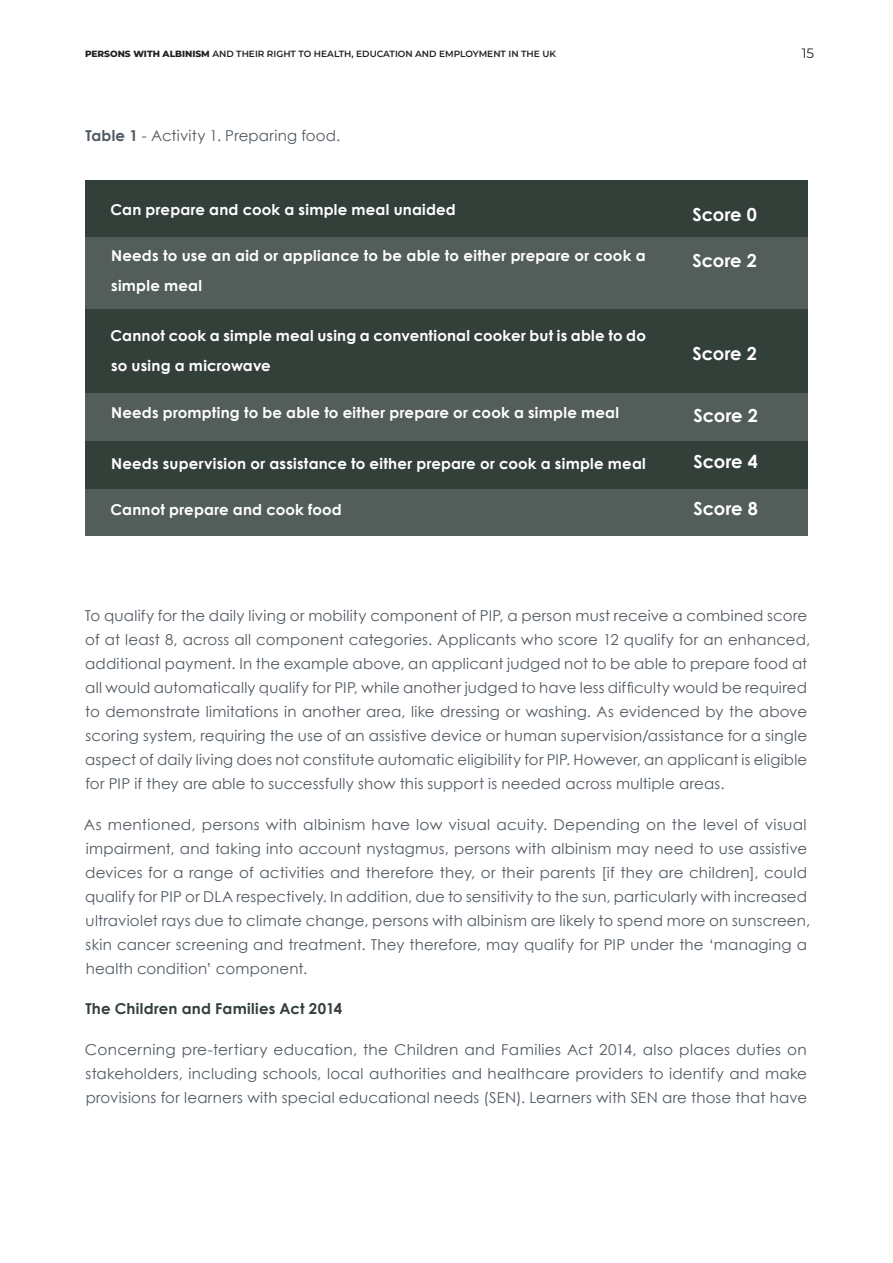
<style>
.page{position:relative;width:893px;height:1263px;background:#fff}
.page>*{position:absolute;margin:0;border:0;box-sizing:border-box;transform-origin:0 0}
._11__Body_A_-_L{font:700 18px "Century Gothic";letter-spacing:-.01em;color:#fff}
._11__Body_A_-_L-2{font:15px/24px "Century Gothic";letter-spacing:.01em;color:#505962}
._11__Body_A_-_L-3{font:700 15px/30px "Century Gothic";letter-spacing:.015em;color:#fff}
._11__Body_A_-_L-4{font:700 15px "Century Gothic";letter-spacing:.015em;color:#333f39}
.t1{font:13.5px "Montserrat";color:#231f20}
.t2{font:600 9px "Montserrat";color:#231f20}
.s1{font-weight:800}
.s2{font-weight:700}
</style>
<div class="page">
<div style="left:85px;top:181px;width:723px;height:355px;background:#333f39"></div>
<div style="left:85px;top:237px;width:723px;height:72px;background:#535d59"></div>
<div style="left:85px;top:393px;width:723px;height:48px;background:#535d59"></div>
<div style="left:85px;top:490px;width:723px;height:46px;background:#535d59"></div>
<p class="t2" style="left:85px;top:47px;width:472px"><span class="s1">PERSONS WITH ALBINISM</span> AND THEIR RIGHT TO HEALTH, EDUCATION AND EMPLOYMENT IN THE UK</p>
<p class="t1" style="left:802px;top:44px;width:14px">15</p>
<p class="_11__Body_A_-_L-2" style="left:85px;top:123px;width:256px"><span class="s2">Table 1</span> - Activity 1. Preparing food.</p>
<p class="_11__Body_A_-_L-3" style="left:111px;top:194px;width:347px">Can prepare and cook a simple meal unaided</p>
<p class="_11__Body_A_-_L-3" style="left:111px;top:241px;width:536px">Needs to use an aid or appliance to be able to either prepare or cook a simple meal</p>
<p class="_11__Body_A_-_L-3" style="left:111px;top:321px;width:537px">Cannot cook a simple meal using a conventional cooker but is able to do so using a microwave</p>
<p class="_11__Body_A_-_L-3" style="left:111px;top:397px;width:509px">Needs prompting to be able to either prepare or cook a simple meal</p>
<p class="_11__Body_A_-_L-3" style="left:111px;top:448px;width:536px">Needs supervision or assistance to either prepare or cook a simple meal</p>
<p class="_11__Body_A_-_L-3" style="left:111px;top:495px;width:233px">Cannot prepare and cook food</p>
<p class="_11__Body_A_-_L" style="left:692px;top:203px;width:66px">Score 0</p>
<p class="_11__Body_A_-_L" style="left:692px;top:249px;width:66px">Score 2</p>
<p class="_11__Body_A_-_L" style="left:692px;top:342px;width:66px">Score 2</p>
<p class="_11__Body_A_-_L" style="left:693px;top:404px;width:66px">Score 2</p>
<p class="_11__Body_A_-_L" style="left:693px;top:450px;width:66px">Score 4</p>
<p class="_11__Body_A_-_L" style="left:693px;top:497px;width:66px">Score 8</p>
<p class="_11__Body_A_-_L-2" style="left:85px;top:603px;width:727px">To qualify for the daily living or mobility component of PIP, a person must receive a combined score of at least 8, across all component categories. Applicants who score 12 qualify for an enhanced, additional payment. In the example above, an applicant judged not to be able to prepare food at all would automatically qualify for PIP, while another judged to have less difficulty would be required to demonstrate limitations in another area, like dressing or washing. As evidenced by the above scoring system, requiring the use of an assistive device or human supervision/assistance for a single aspect of daily living does not constitute automatic eligibility for PIP. However, an applicant is eligible for PIP if they are able to successfully show this support is needed across multiple areas.</p>
<p class="_11__Body_A_-_L-2" style="left:84px;top:812px;width:728px">As mentioned, persons with albinism have low visual acuity. Depending on the level of visual impairment, and taking into account nystagmus, persons with albinism may need to use assistive devices for a range of activities and therefore they, or their parents [if they are children], could qualify for PIP or DLA respectively. In addition, due to sensitivity to the sun, particularly with increased ultraviolet rays due to climate change, persons with albinism are likely to spend more on sunscreen, skin cancer screening and treatment. They therefore, may qualify for PIP under the ‘managing a health condition’ component.</p>
<p class="_11__Body_A_-_L-4" style="left:85px;top:999px;width:258px">The Children and Families Act 2014</p>
<p class="_11__Body_A_-_L-2" style="left:85px;top:1037px;width:724px;text-align:justify">Concerning pre-tertiary education, the Children and Families Act 2014, also places duties on stakeholders, including schools, local authorities and healthcare providers to identify and make provisions for learners with special educational needs (SEN). Learners with SEN are those that have</p>
</div>
